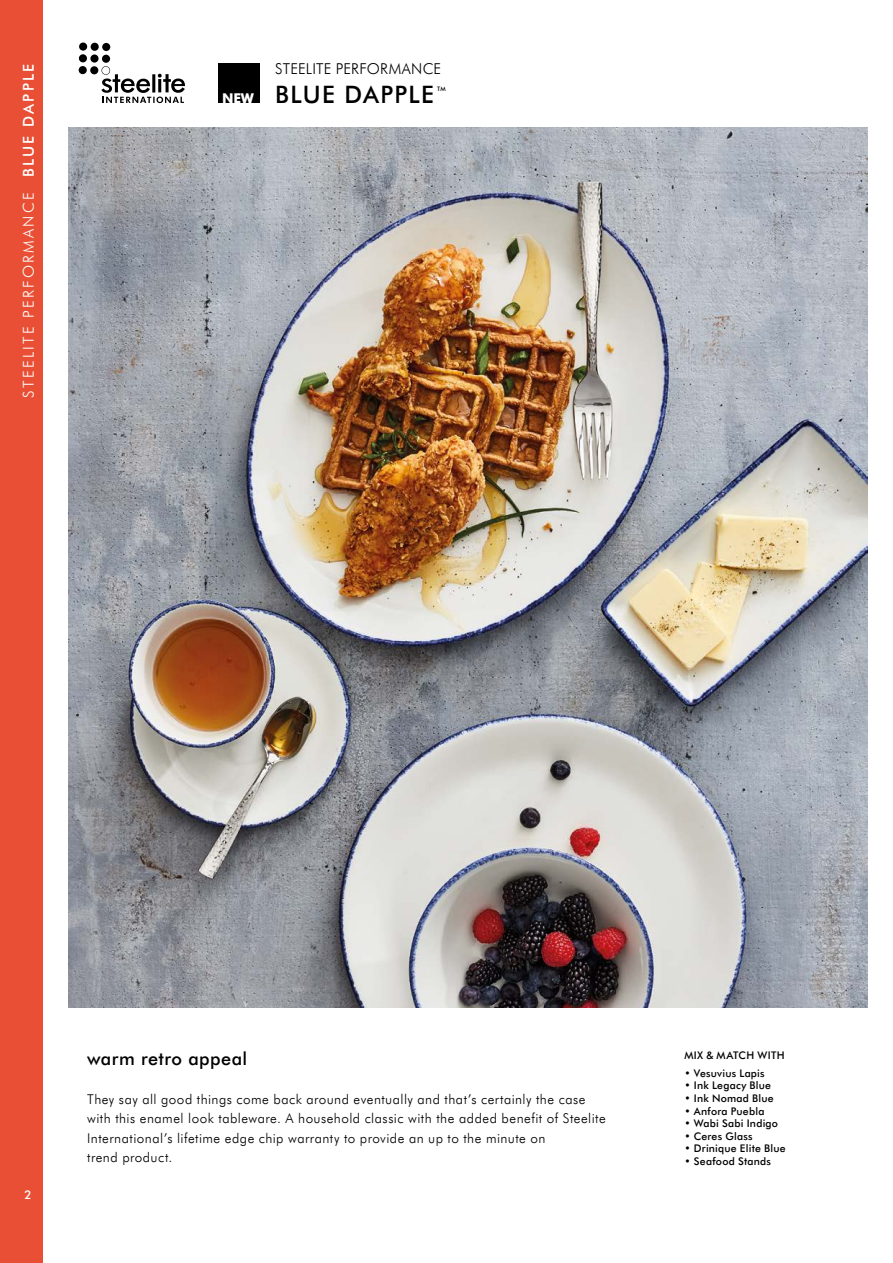
<style>
.page{position:relative;width:893px;height:1263px;background:#fff}
.page>*{position:absolute;margin:0;border:0;box-sizing:border-box;transform-origin:0 0}
.t1{font:500 24px "Futura BT";letter-spacing:.05em;color:#000}
.t2{font:500 18px "Futura BT";letter-spacing:.025em;color:#000}
.t3{font:300 15px "Futura BT";letter-spacing:.15em;color:#fff}
.t4{font:300 15px "Futura BT";letter-spacing:.01em;color:#000}
.t5{font:300 13.5px/19.5px "Futura BT";letter-spacing:.035em;color:#000}
.t6{font:700 13.5px "Futura BT";color:#fff}
.t7{font:500 12px "Futura BT";color:#fff}
.t8{font:500 10.5px "Futura BT";letter-spacing:.025em;color:#000}
.t9{font:500 6.15px "Futura BT";color:#000}
.s1{font-weight:500}
</style>
<div class="page">
<div style="left:218px;top:64px;width:41px;height:39px;background:#000"></div>
<div style="left:90px;top:66px;width:8px;height:8px;background:#000;border-radius:50%"></div>
<div style="left:79px;top:66px;width:8px;height:8px;background:#000;border-radius:50%"></div>
<div style="left:102px;top:55px;width:8px;height:8px;background:#000;border-radius:50%"></div>
<svg style="left:90px;top:54px;width:9px;height:9px"></svg>
<div style="left:79px;top:54px;width:8px;height:8px;background:#000;border-radius:50%"></div>
<div style="left:102px;top:43px;width:8px;height:8px;background:#000;border-radius:50%"></div>
<div style="left:91px;top:43px;width:8px;height:8px;background:#000;border-radius:50%"></div>
<div style="left:79px;top:43px;width:8px;height:8px;background:#000;border-radius:50%"></div>
<svg style="left:101px;top:66px;width:84px;height:37px"></svg>
<img style="left:68px;top:128px;width:799px;height:880px">
<div style="left:0;top:0;width:43px;height:1263px;background:#e94f35"></div>
<p class="t3" style="left:20px;top:398px;width:335px;rotate:-90deg">STEELITE PERFORMANCE <span class="s1">BLUE DAPPLE</span></p>
<p class="t6" style="left:222px;top:90px;width:33px">NEW</p>
<p class="t4" style="left:275px;top:60px;width:168px">STEELITE PERFORMANCE</p>
<h1 class="t1" style="left:275px;top:80px;width:160px">BLUE DAPPLE</h1>
<p class="t9" style="left:437px;top:85px;width:10px">TM</p>
<p class="t7" style="left:24px;top:1187px;width:9px">2</p>
<h2 class="t2" style="left:87px;top:1047px;width:162px">warm retro appeal</h2>
<p class="t5" style="left:87px;top:1089px;width:520px">They say all good things come back around eventually and that’s certainly the case with this enamel look tableware. A household classic with the added benefit of Steelite International’s lifetime edge chip warranty to provide an up to the minute on<br>trend product.</p>
<p class="t8" style="left:684px;top:1049px;width:102px">MIX &amp; MATCH WITH</p>
<p class="t8" style="left:684px;top:1067px;width:82px">• Vesuvius Lapis</p>
<p class="t8" style="left:684px;top:1079px;width:88px">• Ink Legacy Blue</p>
<p class="t8" style="left:684px;top:1092px;width:91px">• Ink Nomad Blue</p>
<p class="t8" style="left:684px;top:1104px;width:82px">• Anfora Puebla</p>
<p class="t8" style="left:684px;top:1117px;width:95px">• Wabi Sabi Indigo</p>
<p class="t8" style="left:684px;top:1130px;width:70px">• Ceres Glass</p>
<p class="t8" style="left:684px;top:1142px;width:103px">• Drinique Elite Blue</p>
<p class="t8" style="left:684px;top:1155px;width:88px">• Seafood Stands</p>
</div>
